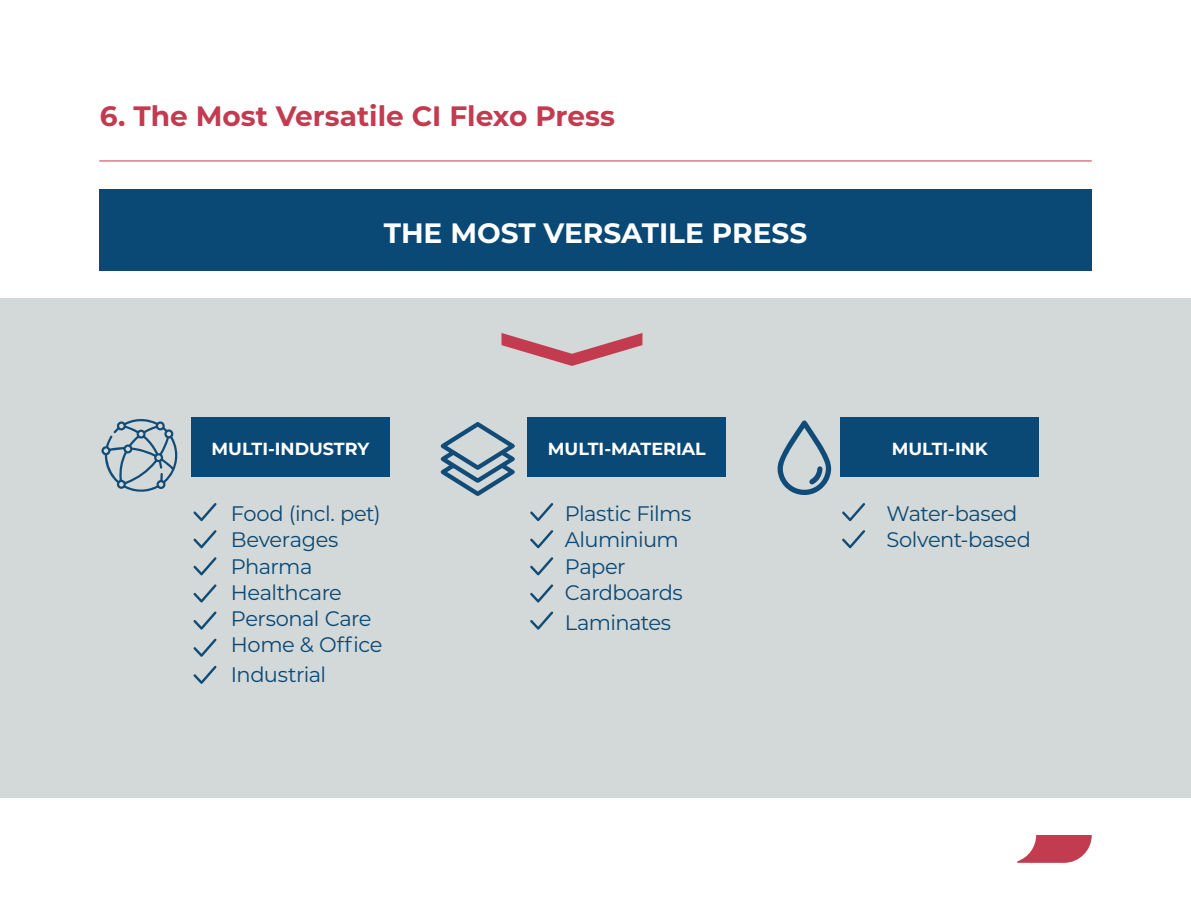
<style>
.page{position:relative;width:1191px;height:918px;background:#fff}
.page>*{position:absolute;margin:0;border:0;box-sizing:border-box;transform-origin:0 0}
.t1{font:700 28px "Montserrat";color:#c23b4f}
.t2{font:700 28px "Montserrat";color:#fff}
.t3{font:21px "Montserrat";letter-spacing:-.025em;color:#0a4975}
.t4{font:700 17.5px "Montserrat";color:#fff}
</style>
<div class="page">
<div style="left:0;top:298px;width:1191px;height:499px;background:#d3d8d8"></div>
<hr style="left:99px;top:160px;width:992px;height:1px;background:#c23b4f">
<div style="left:191px;top:417px;width:199px;height:59px;background:#0a4975"></div>
<div style="left:99px;top:189px;width:992px;height:81px;background:#0a4975"></div>
<div style="left:527px;top:417px;width:199px;height:59px;background:#0a4975"></div>
<div style="left:840px;top:417px;width:199px;height:59px;background:#0a4975"></div>
<svg style="left:501px;top:333px;width:141px;height:33px"></svg>
<svg style="left:777px;top:420px;width:54px;height:75px"></svg>
<svg style="left:440px;top:422px;width:75px;height:74px"></svg>
<svg style="left:101px;top:419px;width:76px;height:73px"></svg>
<svg style="left:193px;top:503px;width:23px;height:18px"></svg>
<svg style="left:193px;top:530px;width:23px;height:18px"></svg>
<svg style="left:193px;top:557px;width:23px;height:18px"></svg>
<svg style="left:193px;top:584px;width:23px;height:19px"></svg>
<svg style="left:193px;top:611px;width:23px;height:19px"></svg>
<svg style="left:193px;top:638px;width:23px;height:19px"></svg>
<svg style="left:193px;top:665px;width:23px;height:19px"></svg>
<svg style="left:530px;top:503px;width:23px;height:18px"></svg>
<svg style="left:530px;top:530px;width:23px;height:18px"></svg>
<svg style="left:530px;top:557px;width:23px;height:18px"></svg>
<svg style="left:530px;top:584px;width:23px;height:19px"></svg>
<svg style="left:530px;top:611px;width:23px;height:19px"></svg>
<svg style="left:842px;top:503px;width:23px;height:18px"></svg>
<svg style="left:842px;top:530px;width:23px;height:18px"></svg>
<svg style="left:1017px;top:835px;width:74px;height:28px"></svg>
<p class="t1" style="left:100px;top:96px;width:516px">6. The Most Versatile CI Flexo Press</p>
<p class="t2" style="left:384px;top:213px;width:425px">THE MOST VERSATILE PRESS</p>
<p class="t4" style="left:212px;top:436px;width:159px">MULTI-INDUSTRY</p>
<p class="t4" style="left:548px;top:436px;width:159px">MULTI-MATERIAL</p>
<p class="t3" style="left:231px;top:499px;width:151px">Food (incl. pet)</p>
<p class="t3" style="left:231px;top:525px;width:109px">Beverages</p>
<p class="t3" style="left:231px;top:551px;width:83px">Pharma</p>
<p class="t3" style="left:231px;top:578px;width:113px">Healthcare</p>
<p class="t3" style="left:231px;top:604px;width:142px">Personal Care</p>
<p class="t3" style="left:231px;top:630px;width:153px">Home &amp; Office</p>
<p class="t3" style="left:231px;top:660px;width:97px">Industrial</p>
<p class="t3" style="left:565px;top:499px;width:128px">Plastic Films</p>
<p class="t3" style="left:565px;top:525px;width:115px">Aluminium</p>
<p class="t3" style="left:565px;top:551px;width:62px">Paper</p>
<p class="t3" style="left:565px;top:578px;width:120px">Cardboards</p>
<p class="t3" style="left:565px;top:607px;width:108px">Laminates</p>
<p class="t4" style="left:891px;top:436px;width:98px">MULTI-INK</p>
<p class="t3" style="left:886px;top:499px;width:132px">Water-based</p>
<p class="t3" style="left:886px;top:525px;width:146px">Solvent-based</p>
</div>
